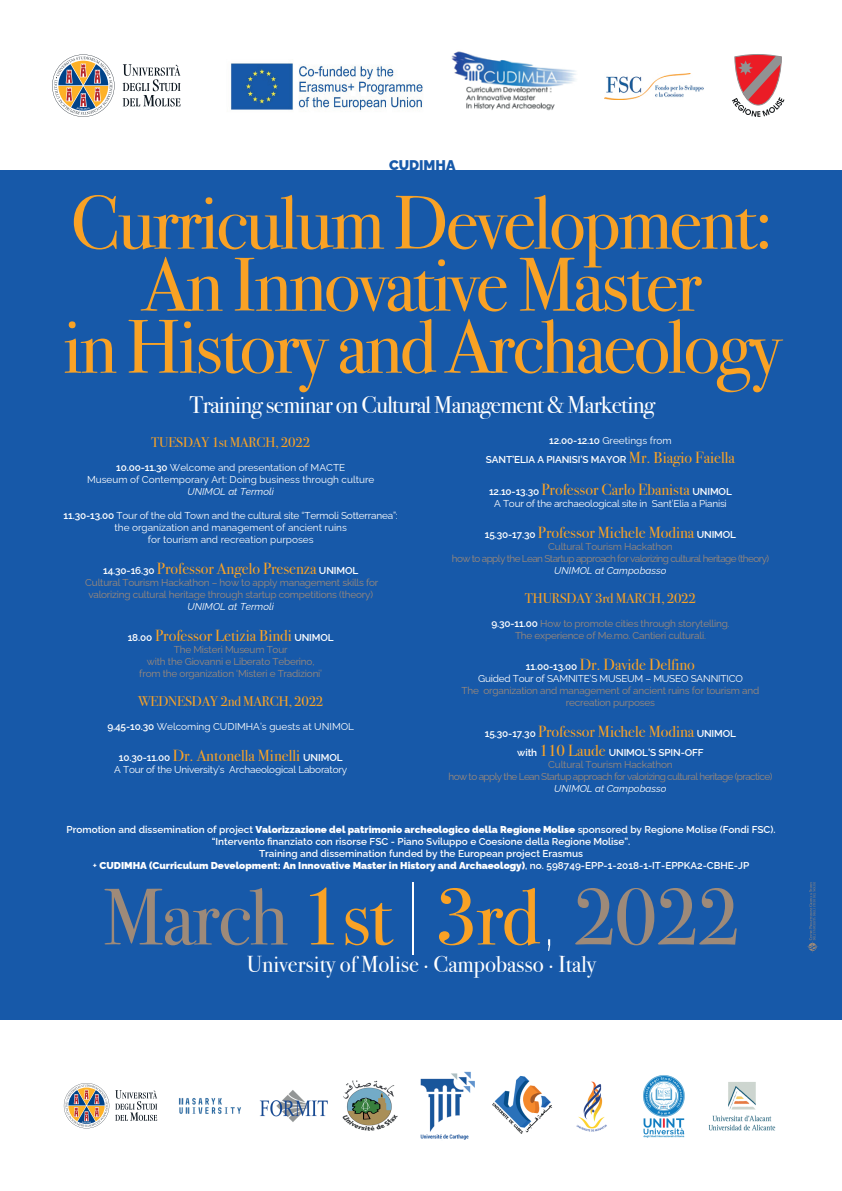
<style>
.page{position:relative;width:842px;height:1191px;background:#fff}
.page>*{position:absolute;margin:0;border:0;box-sizing:border-box;transform-origin:0 0}
.t1{font:80px "Bodoni Svty Two ITCTT";letter-spacing:-.015em;color:#9e8a79}
.t2{font:76px/62px "Bodoni Svty Two ITCTT";letter-spacing:-.03em;color:#f9a225;text-align:center}
.t3{font:24px "Bodoni Svty Two ITCTT";letter-spacing:-.03em;color:#fff}
.t4{font:23px "Bodoni Svty Two ITCTT";color:#fff}
.t5{font:16px "Bodoni Svty Two ITCTT";color:#f9a225}
.t6{font:14px "Bodoni Svty Two ITCTT";letter-spacing:-.015em;color:#f9a225}
.t7{font:900 14px "Raleway";color:#1759a9}
.t8{font:600 10px/12px "Raleway";color:#fff;text-align:center}
.t9{font:10px/12px "Raleway";letter-spacing:-.02em;color:#9e8a79;text-align:center}
.t10{font:10px/12px "Raleway";color:#fff;text-align:center}
.t11{font:10px/12px "Raleway";letter-spacing:-.06em;color:#9e8a79;text-align:center}
.t12{font:10px "Raleway";letter-spacing:-.02em;color:#fff}
.t13{font:italic 10px "Raleway";color:#fff}
.s1{font-weight:600}
.s2{font-family:"Raleway";font-weight:600;font-size:10px;color:#fff}
.s3{font-weight:400}
.s4{font-family:"Bodoni Svty Two ITCTT";font-weight:400;font-size:16px;color:#f9a225}
.s5{font-weight:600;color:#fff}
.s6{font-family:"Bodoni Svty Two ITCTT";font-size:16px;color:#f9a225}
.s7{font-weight:900}
.s8{color:#f9a225}
.s9{font-family:"Raleway";font-weight:100;color:#fff}
</style>
<div class="page">
<img style="left:231px;top:63px;width:192px;height:47px">
<div style="left:0;top:170px;width:842px;height:849px;background:#1759a9"></div>
<svg style="left:807px;top:882px;width:11px;height:70px"></svg>
<svg style="left:123px;top:64px;width:58px;height:42px"></svg>
<svg style="left:52px;top:54px;width:62px;height:63px"></svg>
<svg style="left:732px;top:54px;width:52px;height:63px"></svg>
<img style="left:451px;top:51px;width:125px;height:60px">
<svg style="left:115px;top:1090px;width:42px;height:30px"></svg>
<svg style="left:64px;top:1083px;width:45px;height:45px"></svg>
<img style="left:178px;top:1098px;width:63px;height:16px">
<img style="left:260px;top:1090px;width:68px;height:32px">
<img style="left:342px;top:1080px;width:55px;height:51px">
<img style="left:420px;top:1071px;width:55px;height:69px">
<img style="left:492px;top:1076px;width:60px;height:58px">
<img style="left:576px;top:1081px;width:31px;height:51px">
<img style="left:643px;top:1075px;width:42px;height:63px">
<img style="left:708px;top:1082px;width:68px;height:49px">
<img style="left:605px;top:74px;width:99px;height:25px">
<h3 class="t7" style="left:389px;top:154px;width:68px">CUDIMHA</h3>
<h2 class="t2" style="left:63px;top:184px;width:720px">Curriculum Development:<br>An Innovative Master<br>in History and Archaeology</h2>
<h3 class="t3" style="left:189px;top:385px;width:467px">Training seminar on Cultural Management &amp; Marketing</h3>
<h3 class="t6" style="left:151px;top:430px;width:160px">TUESDAY 1st MARCH, 2022</h3>
<p class="t10" style="left:87px;top:460px;width:289px"><span class="s1">10.00-11.30</span> Welcome and presentation of MACTE<br>Museum of Contemporary Art: Doing business through culture</p>
<p class="t13" style="left:188px;top:483px;width:88px">UNIMOL at Termoli</p>
<p class="t10" style="left:64px;top:508px;width:336px"><span class="s1">11.30-13.00</span> Tour of the old Town and the cultural site “Termoli Sotterranea”: the organization and management of ancient ruins<br>for tourism and recreation purposes</p>
<h3 class="t5" style="left:103px;top:555px;width:257px"><span class="s2">14.30-16.30</span> Professor Angelo Presenza <span class="s2">UNIMOL</span></h3>
<p class="t9" style="left:85px;top:575px;width:295px">Cultural Tourism Hackathon – how to apply management skills for valorizing cultural heritage through startup competitions (theory)</p>
<p class="t13" style="left:188px;top:598px;width:88px">UNIMOL at Termoli</p>
<h3 class="t5" style="left:128px;top:623px;width:208px"><span class="s2">18.00</span> Professor Letizia Bindi <span class="s2">UNIMOL</span></h3>
<p class="t9" style="left:139px;top:642px;width:184px">The Misteri Museum Tour<br>with the Giovanni e Liberato Teberino, from the organization ‘Misteri e Tradizioni’</p>
<h3 class="t6" style="left:138px;top:690px;width:187px">WEDNESDAY 2nd MARCH, 2022</h3>
<p class="t10" style="left:107px;top:719px;width:248px"><span class="s1">9.45-10.30</span> Welcoming CUDIMHA’s guests at UNIMOL</p>
<h3 class="t5" style="left:119px;top:743px;width:225px"><span class="s2">10.30-11.00</span> Dr. Antonella Minelli <span class="s2">UNIMOL</span></h3>
<p class="t12" style="left:114px;top:762px;width:234px">A Tour of the University’s Archaeological Laboratory</p>
<p class="t8" style="left:486px;top:430px;width:251px;line-height:19.2px">12.00-12.10 <span class="s3">Greetings from<br></span>SANT’ELIA A PIANISI’S MAYOR <span class="s4">Mr. Biagio Faiella</span></p>
<h3 class="t5" style="left:489px;top:476px;width:244px"><span class="s2">12.10-13.30</span> Professor Carlo Ebanista <span class="s2">UNIMOL</span></h3>
<p class="t12" style="left:494px;top:495px;width:234px">A Tour of the archaeological site in Sant’Elia a Pianisi</p>
<h3 class="t5" style="left:485px;top:519px;width:253px"><span class="s2">15.30-17.30</span> Professor Michele Modina <span class="s2">UNIMOL</span></h3>
<p class="t11" style="left:452px;top:539px;width:319px">Cultural Tourism Hackathon<br>how to apply the Lean Startup approach for valorizing cultural heritage (theory)</p>
<p class="t13" style="left:554px;top:562px;width:114px">UNIMOL at Campobasso</p>
<h3 class="t6" style="left:525px;top:586px;width:172px">THURSDAY 3rd MARCH, 2022</h3>
<p class="t9" style="left:491px;top:616px;width:240px"><span class="s5">9.30-11.00</span> How to promote cities through storytelling.<br>The experience of Me.mo. Cantieri culturali.</p>
<h3 class="t5" style="left:526px;top:651px;width:170px"><span class="s2">11.00-13.00</span> Dr. Davide Delfino</h3>
<p class="t12" style="left:478px;top:670px;width:266px">Guided Tour of SAMNITE’S MUSEUM – MUSEO SANNITICO</p>
<p class="t9" style="left:462px;top:683px;width:299px">The organization and management of ancient ruins for tourism and recreation purposes</p>
<h3 class="t5" style="left:485px;top:718px;width:253px"><span class="s2">15.30-17.30</span> Professor Michele Modina <span class="s2">UNIMOL</span></h3>
<p class="t11" style="left:449px;top:745px;width:325px"><span class="s5">with</span> <span class="s6">110 Laude</span> <span class="s5">UNIMOL’S SPIN-OFF<br></span>Cultural Tourism Hackathon<br>how to apply the Lean Startup approach for valorizing cultural heritage (practice)</p>
<p class="t13" style="left:554px;top:781px;width:114px">UNIMOL at Campobasso</p>
<p class="t8" style="left:67px;top:822px;width:710px">Promotion and dissemination of project <span class="s7">Valorizzazione del patrimonio archeologico della Regione Molise</span> sponsored by Regione Molise (Fondi FSC). “Intervento finanziato con risorse FSC - Piano Sviluppo e Coesione della Regione Molise”.<br>Training and dissemination funded by the European project Erasmus<br>+ <span class="s7">CUDIMHA (Curriculum Development: An Innovative Master in History and Archaeology)</span>, no. 598749-EPP-1-2018-1-IT-EPPKA2-CBHE-JP</p>
<h1 class="t1" style="left:103px;top:851px;width:638px">March <span class="s8">1st</span> <span class="s9">|</span> <span class="s8">3rd</span><span class="s9">,</span> 2022</h1>
<h3 class="t4" style="left:247px;top:945px;width:351px">University of Molise · Campobasso · Italy</h3>
</div>
